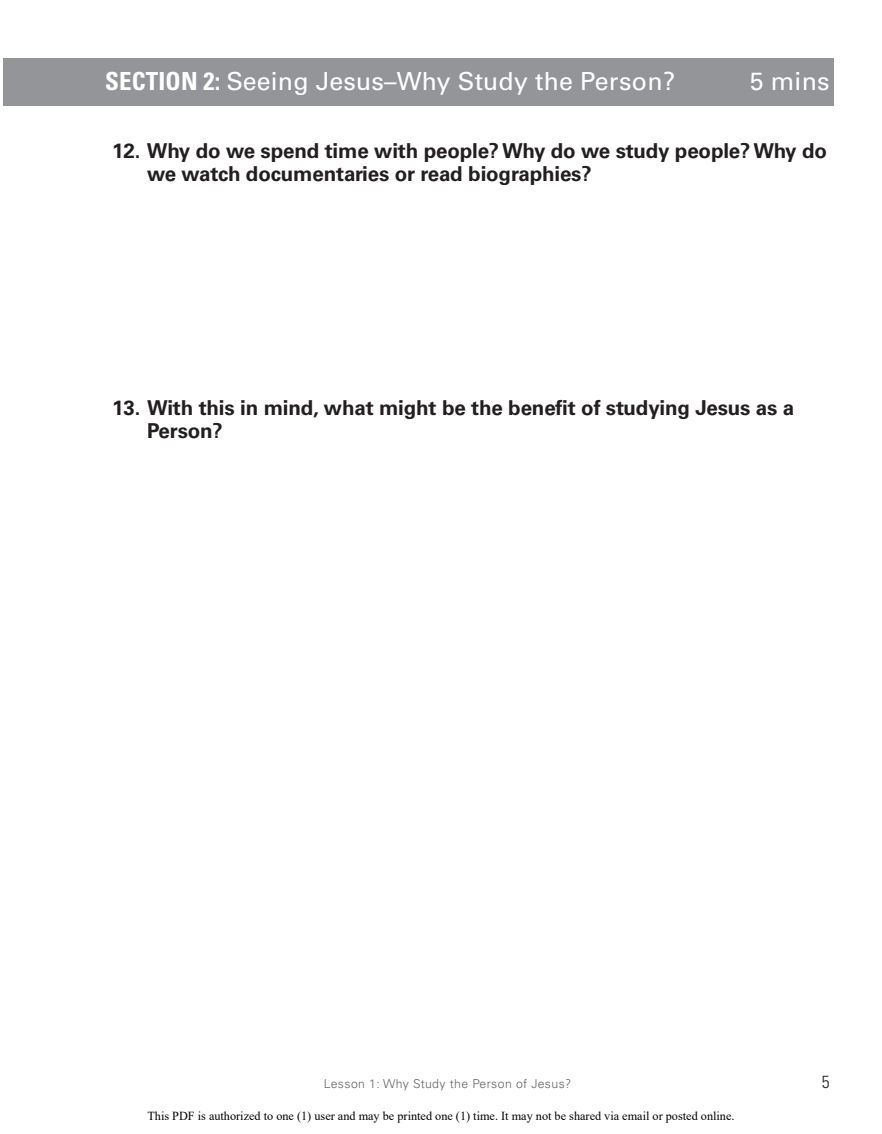
<style>
.page{position:relative;width:882px;height:1134px;background:#fff}
.page>*{position:absolute;margin:0;border:0;box-sizing:border-box;transform-origin:0 0}
.SectionTitle_RightPg{font:24.85px "Univers LT Std";letter-spacing:.005em;color:#fff}
.Question_Blk_1_5_in{font:700 20.65px/22.8px "Univers LT Std";letter-spacing:-.01em;color:#231f20}
.Question_Blk{font:700 20.65px/22.8px "Univers LT Std";letter-spacing:-.01em;color:#231f20}
.t1{font:300 condensed 17.5px "Univers LT Std";color:#231f20}
.t2{font:12.25px "Times New Roman";color:#000}
.t3{font:300 12.25px "Univers LT Std";letter-spacing:.03em;color:#636366}
.s1{font-weight:700;font-stretch:condensed}
</style>
<div class="page">
<div style="left:3px;top:58px;width:830px;height:48px;background:#939598"></div>
<p class="SectionTitle_RightPg" style="left:105px;top:66px;width:572px"><span class="s1">SECTION 2:</span> Seeing Jesus–Why Study the Person?</p>
<p class="SectionTitle_RightPg" style="left:750px;top:66px;width:81px">5 mins</p>
<p class="Question_Blk_1_5_in" style="left:147px;top:140px;width:682px;text-indent:-35px">12. Why do we spend time with people? Why do we study people? Why do we watch documentaries or read biographies?</p>
<p class="Question_Blk" style="left:147px;top:397px;width:649px;text-indent:-35px">13. With this in mind, what might be the benefit of studying Jesus as a<br>Person?</p>
<p class="t3" style="left:324px;top:1076px;width:249px">Lesson 1: Why Study the Person of Jesus?</p>
<h3 class="t1" style="left:822px;top:1072px;width:9px">5</h3>
<p class="t2" style="left:147px;top:1107px;width:589px">This PDF is authorized to one (1) user and may be printed one (1) time. It may not be shared via email or posted online.</p>
</div>
